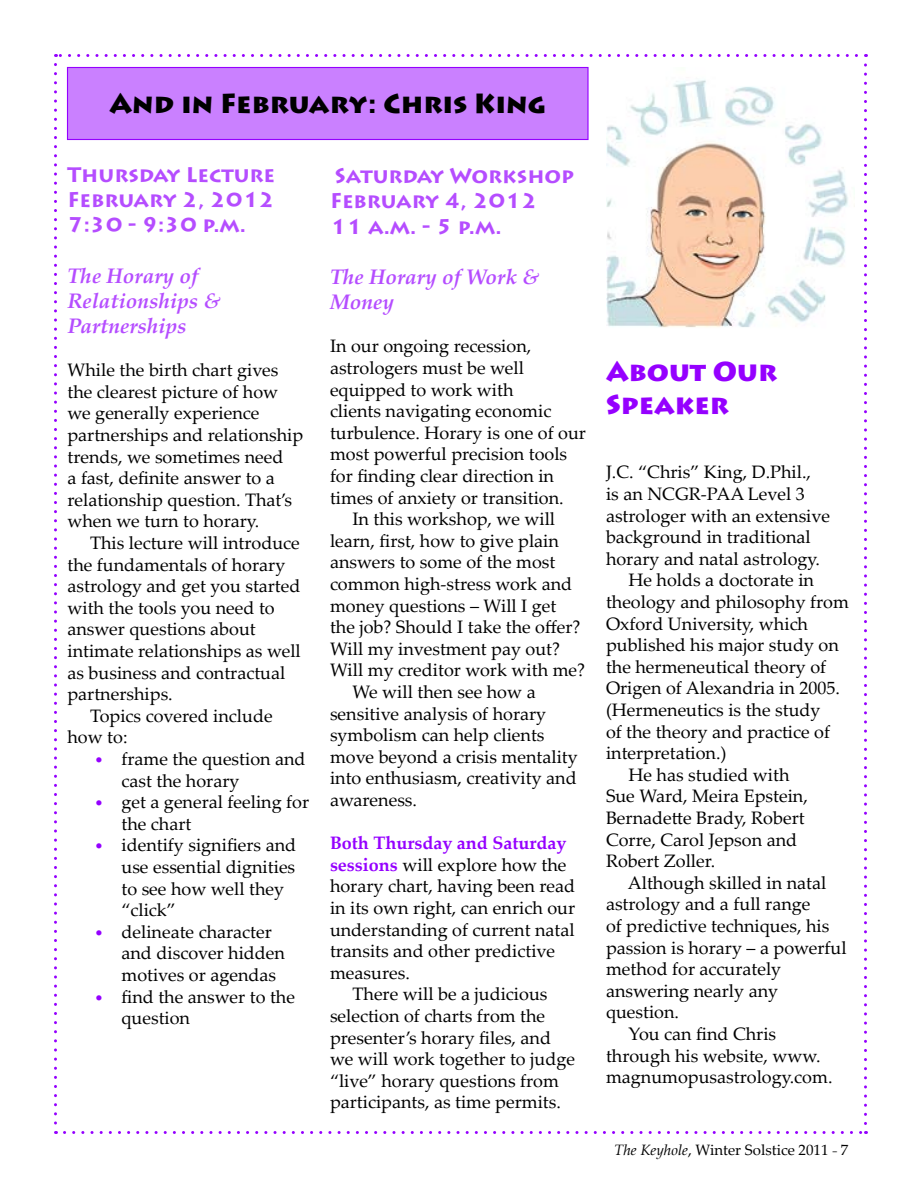
<style>
.page{position:relative;width:918px;height:1188px;background:#fff}
.page>*{position:absolute;margin:0;border:0;box-sizing:border-box;transform-origin:0 0}
.t1{font:900 27px "Lithos Pro";color:#000}
.t2{font:900 27px/32.4px "Lithos Pro";color:#9500ff}
.t3{font:700 21px/25.2px "Lithos Pro";color:#b54dff}
.t4{font:italic 700 21px/25.2px "Palatino Linotype";color:#b54dff}
.t5{font:18px/21.6px "Palatino Linotype";color:#000}
.t6{font:700 18px "Palatino Linotype";color:#9500ff}
.t7{font:15px "Palatino Linotype";color:#000}
.s1{font-size:15px;color:#9500ff}
.s2{font-weight:700;color:#9500ff}
.s3{font-style:italic}
</style>
<div class="page">
<div style="left:68px;top:68px;width:520px;height:71px;background:#ca80ff"></div>
<div style="left:67px;top:67px;width:522px;height:73px;border:1px solid #9500ff"></div>
<img style="left:606px;top:80px;width:249px;height:248px">
<svg style="left:54px;top:64px;width:3px;height:1070px"></svg>
<svg style="left:64px;top:1131px;width:803px;height:3px"></svg>
<svg style="left:864px;top:54px;width:3px;height:1070px"></svg>
<svg style="left:56px;top:54px;width:800px;height:3px"></svg>
<h1 class="t1" style="left:109px;top:86px;width:438px">And in February: Chris King</h1>
<p class="t3" style="left:68px;top:162px;width:209px;text-align:justify">Thursday Lecture February 2, 2012<br>7:30 - 9:30 p.m.</p>
<p class="t4" style="left:68px;top:262px;width:155px">The Horary of<br>Relationships &amp;<br>Partnerships</p>
<p class="t5" style="left:68px;top:359px;width:237px">While the birth chart gives the clearest picture of how we generally experience partnerships and relationship trends, we sometimes need<br>a fast, definite answer to a relationship question. That’s when we turn to horary.</p>
<p class="t5" style="left:90px;top:531px;width:211px">This lecture will introduce</p>
<p class="t5" style="left:68px;top:553px;width:219px">the fundamentals of horary</p>
<p class="t5" style="left:68px;top:575px;width:234px">astrology and get you started</p>
<p class="t5" style="left:68px;top:596px;width:209px">with the tools you need to</p>
<p class="t5" style="left:68px;top:618px;width:190px">answer questions about</p>
<p class="t5" style="left:68px;top:639px;width:235px">intimate relationships as well</p>
<p class="t5" style="left:68px;top:661px;width:219px">as business and contractual</p>
<p class="t5" style="left:68px;top:683px;width:107px">partnerships.</p>
<p class="t5" style="left:90px;top:704px;width:184px">Topics covered include</p>
<p class="t5" style="left:68px;top:726px;width:62px">how to:</p>
<p class="t5" style="left:122px;top:747px;width:186px;text-indent:-27px"><span class="s1">•</span> frame the question and cast the horary</p>
<p class="t5" style="left:122px;top:791px;width:189px;text-indent:-27px"><span class="s1">•</span> get a general feeling for the chart</p>
<p class="t5" style="left:122px;top:834px;width:176px;text-indent:-27px"><span class="s1">•</span> identify signifiers and use essential dignities to see how well they “click”</p>
<p class="t5" style="left:122px;top:920px;width:165px;text-indent:-27px"><span class="s1">•</span> delineate character and discover hidden motives or agendas</p>
<p class="t5" style="left:122px;top:985px;width:175px;text-indent:-27px"><span class="s1">•</span> find the answer to the question</p>
<p class="t3" style="left:330px;top:164px;width:246px">Saturday Workshop<br>February 4, 2012<br>11 a.m. - 5 p.m.</p>
<p class="t4" style="left:330px;top:263px;width:211px">The Horary of Work &amp;<br>Money</p>
<p class="t5" style="left:330px;top:335px;width:203px">In our ongoing recession,</p>
<p class="t5" style="left:330px;top:356px;width:196px">astrologers must be well</p>
<p class="t5" style="left:330px;top:378px;width:185px">equipped to work with</p>
<p class="t5" style="left:330px;top:400px;width:223px">clients navigating economic</p>
<p class="t5" style="left:330px;top:421px;width:258px">turbulence. Horary is one of our</p>
<p class="t5" style="left:330px;top:443px;width:239px">most powerful precision tools</p>
<p class="t5" style="left:330px;top:464px;width:226px">for finding clear direction in</p>
<p class="t5" style="left:330px;top:486px;width:235px">times of anxiety or transition.</p>
<p class="t5" style="left:352px;top:508px;width:204px">In this workshop, we will</p>
<p class="t5" style="left:330px;top:529px;width:230px">learn, first, how to give plain</p>
<p class="t5" style="left:330px;top:551px;width:227px">answers to some of the most</p>
<p class="t5" style="left:330px;top:572px;width:244px">common high-stress work and</p>
<p class="t5" style="left:330px;top:594px;width:228px">money questions – Will I get</p>
<p class="t5" style="left:330px;top:616px;width:252px">the job? Should I take the offer?</p>
<p class="t5" style="left:330px;top:637px;width:232px">Will my investment pay out?</p>
<p class="t5" style="left:330px;top:659px;width:257px">Will my creditor work with me?</p>
<p class="t5" style="left:352px;top:680px;width:185px">We will then see how a</p>
<p class="t5" style="left:330px;top:702px;width:218px">sensitive analysis of horary</p>
<p class="t5" style="left:330px;top:724px;width:216px">symbolism can help clients</p>
<p class="t5" style="left:330px;top:745px;width:249px">move beyond a crisis mentality</p>
<p class="t5" style="left:330px;top:767px;width:248px">into enthusiasm, creativity and</p>
<p class="t5" style="left:330px;top:788px;width:89px">awareness.</p>
<p class="t6" style="left:330px;top:830px;width:238px">Both Thursday and Saturday</p>
<p class="t5" style="left:330px;top:853px;width:238px"><span class="s2">sessions</span> will explore how the</p>
<p class="t5" style="left:330px;top:875px;width:247px">horary chart, having been read</p>
<p class="t5" style="left:330px;top:896px;width:247px">in its own right, can enrich our</p>
<p class="t5" style="left:330px;top:918px;width:246px">understanding of current natal</p>
<p class="t5" style="left:330px;top:940px;width:227px">transits and other predictive</p>
<p class="t5" style="left:330px;top:961px;width:81px">measures.</p>
<p class="t5" style="left:352px;top:983px;width:197px">There will be a judicious</p>
<p class="t5" style="left:330px;top:1004px;width:217px">selection of charts from the</p>
<p class="t5" style="left:330px;top:1026px;width:223px">presenter’s horary files, and</p>
<p class="t5" style="left:330px;top:1048px;width:246px">we will work together to judge</p>
<p class="t5" style="left:330px;top:1069px;width:231px">“live” horary questions from</p>
<p class="t5" style="left:330px;top:1091px;width:232px">participants, as time permits.</p>
<h1 class="t2" style="left:606px;top:356px;width:173px">About Our<br>Speaker</h1>
<p class="t5" style="left:606px;top:461px;width:207px">J.C. “Chris” King, D.Phil.,</p>
<p class="t5" style="left:606px;top:482px;width:200px">is an NCGR-PAA Level 3</p>
<p class="t5" style="left:606px;top:504px;width:226px">astrologer with an extensive</p>
<p class="t5" style="left:606px;top:526px;width:206px">background in traditional</p>
<p class="t5" style="left:606px;top:547px;width:216px">horary and natal astrology.</p>
<p class="t5" style="left:628px;top:569px;width:187px">He holds a doctorate in</p>
<p class="t5" style="left:606px;top:590px;width:245px">theology and philosophy from</p>
<p class="t5" style="left:606px;top:612px;width:204px">Oxford University, which</p>
<p class="t5" style="left:606px;top:634px;width:234px">published his major study on</p>
<p class="t5" style="left:606px;top:655px;width:222px">the hermeneutical theory of</p>
<p class="t5" style="left:606px;top:677px;width:235px">Origen of Alexandria in 2005.</p>
<p class="t5" style="left:606px;top:698px;width:216px">(Hermeneutics is the study</p>
<p class="t5" style="left:606px;top:720px;width:226px">of the theory and practice of</p>
<p class="t5" style="left:606px;top:742px;width:122px">interpretation.)</p>
<p class="t5" style="left:628px;top:763px;width:163px">He has studied with</p>
<p class="t5" style="left:606px;top:785px;width:203px">Sue Ward, Meira Epstein,</p>
<p class="t5" style="left:606px;top:806px;width:200px">Bernadette Brady, Robert</p>
<p class="t5" style="left:606px;top:828px;width:193px">Corre, Carol Jepson and</p>
<p class="t5" style="left:606px;top:850px;width:111px">Robert Zoller.</p>
<p class="t5" style="left:628px;top:871px;width:200px">Although skilled in natal</p>
<p class="t5" style="left:606px;top:893px;width:206px">astrology and a full range</p>
<p class="t5" style="left:606px;top:914px;width:225px">of predictive techniques, his</p>
<p class="t5" style="left:606px;top:936px;width:242px">passion is horary – a powerful</p>
<p class="t5" style="left:606px;top:958px;width:177px">method for accurately</p>
<p class="t5" style="left:606px;top:979px;width:174px">answering nearly any</p>
<p class="t5" style="left:606px;top:1001px;width:75px">question.</p>
<p class="t5" style="left:628px;top:1022px;width:149px">You can find Chris</p>
<p class="t5" style="left:606px;top:1044px;width:216px">through his website, www.</p>
<p class="t5" style="left:606px;top:1066px;width:228px">magnumopusastrology.com.</p>
<p class="t7" style="left:614px;top:1139px;width:236px"><span class="s3">The Keyhole</span>, Winter Solstice 2011 ₋ 7</p>
</div>
